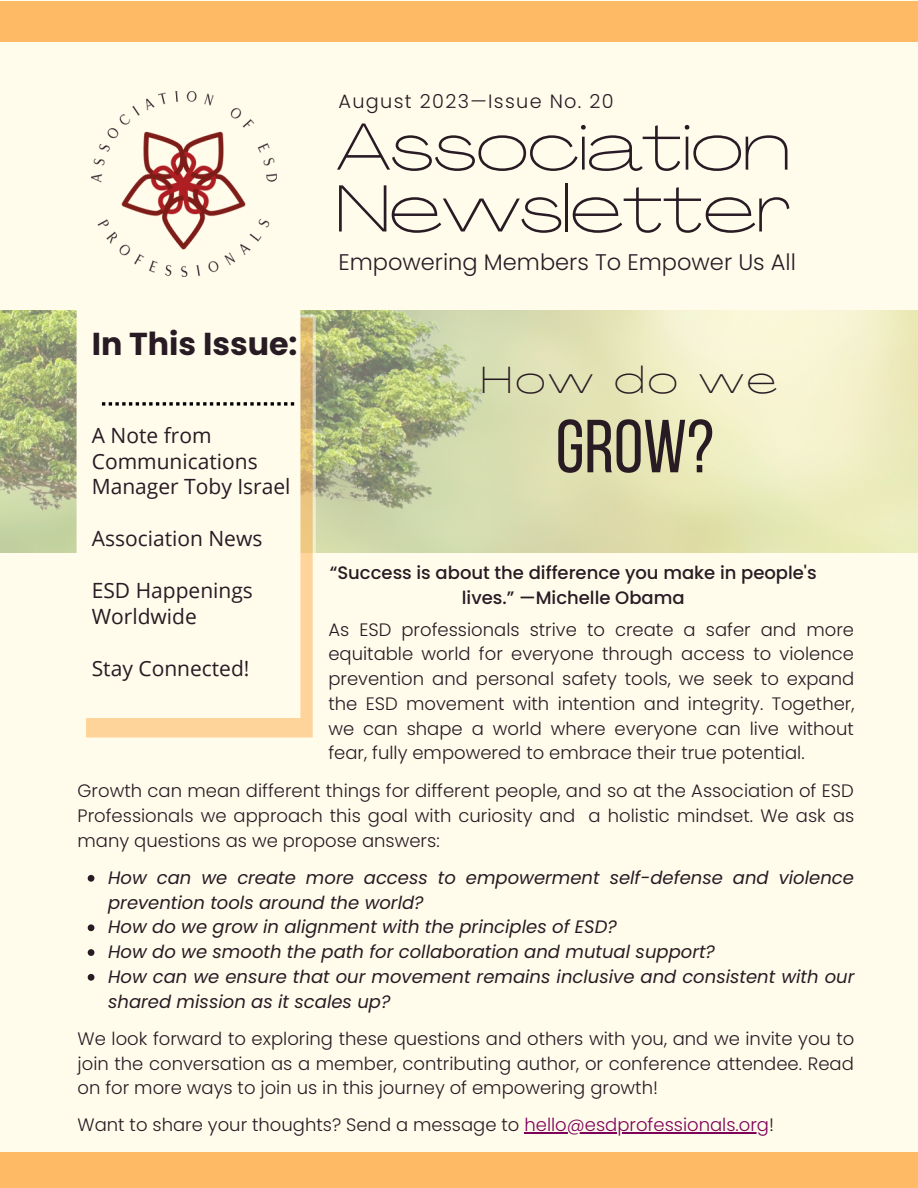
<style>
.page{position:relative;width:918px;height:1188px;background:#fffcec}
.page>*{position:absolute;margin:0;border:0;box-sizing:border-box;transform-origin:0 0}
.t1{font:75px "Bebas Neue";color:#281b24}
.t2{font:100 65.85px/61.8px "Agrandir Grand";color:#281b24}
.t3{font:100 37.5px "Agrandir Grand";letter-spacing:.1em;color:#281b24}
.t4{font:700 31.65px "Poppins";color:#281b24}
.t5{font:300 22.5px "Poppins";color:#281b24}
.t6{font:21px/25.8px "Open Sans";color:#281b24}
.t7{font:300 19.2px "Poppins";letter-spacing:.07em;color:#281b24}
.t8{font:300 18px/24.8px "Poppins";color:#281b24;text-align:justify}
.t9{font:italic 18px/24.8px "Poppins";color:#281b24}
.t10{font:500 18px/24.8px "Poppins";color:#281b24;text-align:center}
.s1{color:#7f0059}
</style>
<div class="page">
<img style="left:0;top:310px;width:918px;height:242px">
<img style="left:92px;top:92px;width:184px;height:184px">
<svg style="left:86px;top:314px;width:230px;height:424px;background:#f3d099"></svg>
<svg style="left:77px;top:310px;width:223px;height:408px"></svg>
<svg style="left:102px;top:402px;width:192px;height:4px"></svg>
<div style="left:0;top:1153px;width:918px;height:35px;background:#ffba65"></div>
<div style="left:0;top:2px;width:918px;height:40px;background:#ffba65"></div>
<svg style="left:88px;top:875px;width:6px;height:7px"></svg>
<svg style="left:88px;top:924px;width:6px;height:7px"></svg>
<svg style="left:88px;top:949px;width:6px;height:7px"></svg>
<svg style="left:88px;top:974px;width:6px;height:7px"></svg>
<hr style="left:524px;top:1133px;width:245px;height:1px;background:#7f0059">
<p class="t7" style="left:338px;top:88px;width:277px">August 2023—Issue No. 20</p>
<p class="t2" style="left:336px;top:122px;width:456px">Association<br>Newsletter</p>
<p class="t4" style="left:92px;top:322px;width:207px">In This Issue:</p>
<p class="t6" style="left:92px;top:422px;width:200px">A Note from<br>Communications<br>Manager Toby Israel</p>
<p class="t6" style="left:92px;top:525px;width:172px">Association News</p>
<p class="t6" style="left:92px;top:577px;width:163px">ESD Happenings<br>Worldwide</p>
<p class="t6" style="left:92px;top:655px;width:159px">Stay Connected!</p>
<p class="t5" style="left:338px;top:246px;width:459px">Empowering Members To Empower Us All</p>
<p class="t3" style="left:481px;top:365px;width:298px">How do we</p>
<p class="t1" style="left:556px;top:416px;width:160px">GROW?</p>
<p class="t10" style="left:330px;top:560px;width:488px">“Success is about the difference you make in people's lives.” —Michelle Obama</p>
<p class="t8" style="left:328px;top:617px;width:528px">As ESD professionals strive to create a safer and more equitable world for everyone through access to violence prevention and personal safety tools, we seek to expand the ESD movement with intention and integrity. Together, we can shape a world where everyone can live without fear, fully empowered to embrace their true potential.</p>
<p class="t8" style="left:78px;top:779px;width:778px">Growth can mean different things for different people, and so at the Association of ESD Professionals we approach this goal with curiosity and a holistic mindset. We ask as many questions as we propose answers:</p>
<p class="t9" style="left:108px;top:865px;width:747px">How can we create more access to empowerment self-defense and violence prevention tools around the world?</p>
<p class="t9" style="left:108px;top:915px;width:510px">How do we grow in alignment with the principles of ESD?</p>
<p class="t9" style="left:108px;top:939px;width:608px">How do we smooth the path for collaboration and mutual support?</p>
<p class="t9" style="left:108px;top:964px;width:748px">How can we ensure that our movement remains inclusive and consistent with our shared mission as it scales up?</p>
<p class="t8" style="left:78px;top:1026px;width:778px">We look forward to exploring these questions and others with you, and we invite you to join the conversation as a member, contributing author, or conference attendee. Read on for more ways to join us in this journey of empowering growth!</p>
<p class="t8" style="left:78px;top:1113px;width:698px">Want to share your thoughts? Send a message to <span class="s1">hello@esdprofessionals.org</span>!</p>
</div>
